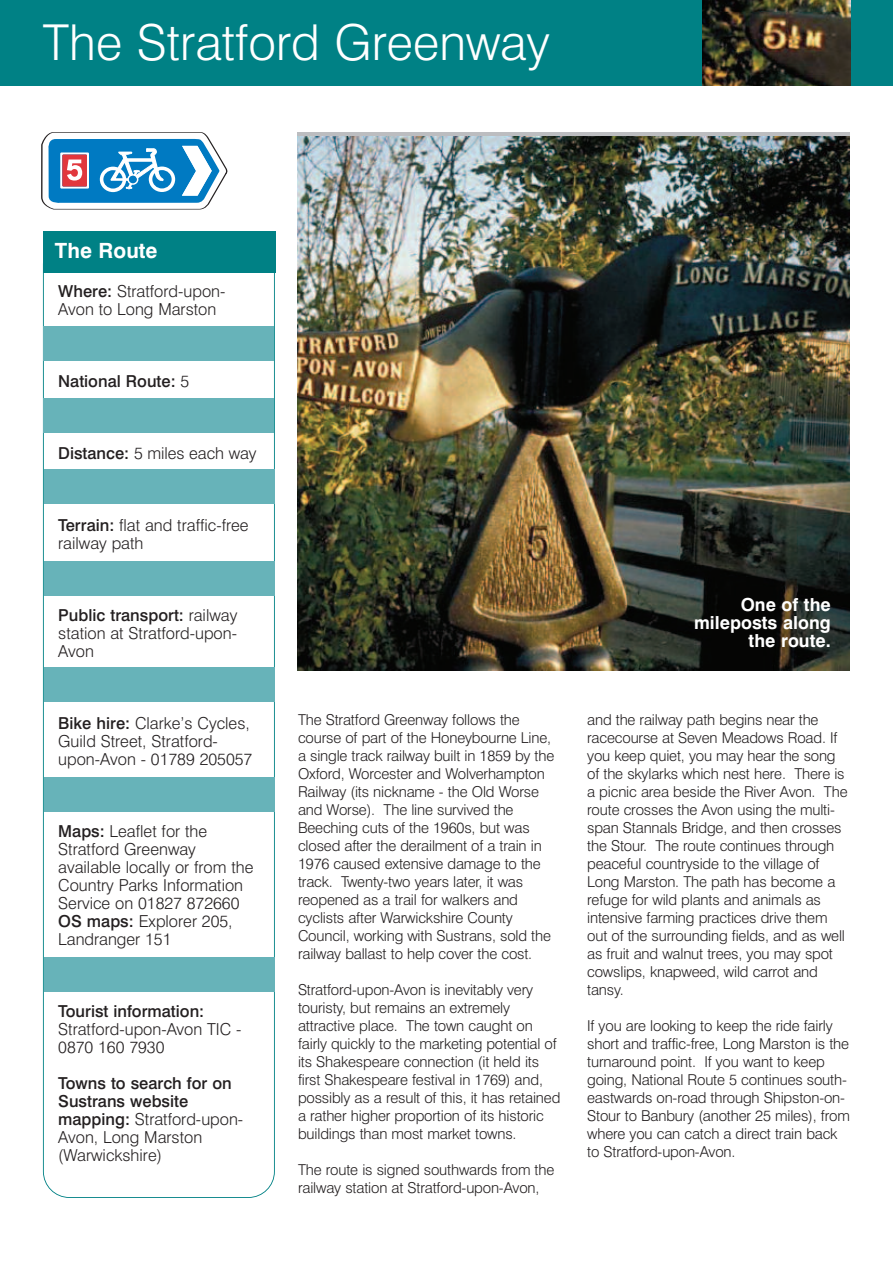
<style>
.page{position:relative;width:893px;height:1263px;background:#fff}
.page>*{position:absolute;margin:0;border:0;box-sizing:border-box;transform-origin:0 0}
.t1{font:300 49.5px "Swiss 721 BT";color:#fff}
.t2{font:700 21px "Swiss 721 BT";color:#fff}
.t3{font:700 18px/18px "Swiss 721 BT";color:#fff;text-align:right}
.t4{font:300 16.5px/18px "Swiss 721 BT";color:#231f20}
.t5{font:500 16.5px "Swiss 721 BT";color:#231f20}
.t6{font:300 15px/18px "Swiss 721 BT";letter-spacing:-.01em;color:#231f20}
.s1{font-weight:500}
.s2{font-weight:300}
</style>
<div class="page">
<div style="left:0;top:0;width:893px;height:85px;background:#008185"></div>
<img style="left:702px;top:0;width:149px;height:85px">
<img style="left:297px;top:137px;width:553px;height:533px">
<svg style="left:43px;top:273px;width:232px;height:925px"></svg>
<div style="left:43px;top:232px;width:232px;height:41px;background:#008185"></div>
<div style="left:44px;top:326px;width:230px;height:34px;background:#67b3b9"></div>
<svg style="left:41px;top:132px;width:186px;height:77px"></svg>
<div style="left:43px;top:399px;width:231px;height:34px;background:#67b3b9"></div>
<div style="left:44px;top:470px;width:230px;height:34px;background:#67b3b9"></div>
<div style="left:44px;top:562px;width:230px;height:34px;background:#67b3b9"></div>
<div style="left:44px;top:668px;width:230px;height:34px;background:#67b3b9"></div>
<div style="left:44px;top:778px;width:230px;height:34px;background:#67b3b9"></div>
<div style="left:44px;top:958px;width:230px;height:34px;background:#67b3b9"></div>
<h1 class="t1" style="left:43px;top:24px;width:508px">The Stratford Greenway</h1>
<h2 class="t2" style="left:55px;top:243px;width:104px">The Route</h2>
<p class="t4" style="left:58px;top:283px;width:169px"><span class="s1">Where:</span> Stratford-upon-<br>Avon to Long Marston</p>
<p class="t5" style="left:58px;top:375px;width:133px">National Route: <span class="s2">5</span></p>
<p class="t4" style="left:58px;top:445px;width:200px"><span class="s1">Distance:</span> 5 miles each way</p>
<p class="t4" style="left:58px;top:517px;width:192px"><span class="s1">Terrain:</span> flat and traffic-free railway path</p>
<p class="t4" style="left:58px;top:607px;width:181px;text-align:justify"><span class="s1">Public transport:</span> railway station at Stratford-upon-Avon</p>
<p class="t4" style="left:58px;top:715px;width:196px"><span class="s1">Bike hire:</span> Clarke’s Cycles,<br>Guild Street, Stratford&shy;upon-Avon - 01789 205057</p>
<p class="t4" style="left:58px;top:823px;width:197px"><span class="s1">Maps:</span> Leaflet for the<br>Stratford Greenway available locally or from the<br>Country Parks Information<br>Service on 01827 872660<br><span class="s1">OS maps:</span> Explorer 205,<br>Landranger 151</p>
<p class="t5" style="left:58px;top:1005px;width:147px">Tourist information:</p>
<p class="t4" style="left:58px;top:1021px;width:185px">Stratford-upon-Avon TIC -<br>0870 160 7930</p>
<p class="t4" style="left:58px;top:1075px;width:187px"><span class="s1">Towns to search for on<br>Sustrans website mapping:</span> Stratford-upon-<br>Avon, Long Marston (Warwickshire)</p>
<p class="t6" style="left:298px;top:712px;width:258px">The Stratford Greenway follows the course of part of the Honeybourne Line, a single track railway built in 1859 by the Oxford, Worcester and Wolverhampton Railway (its nickname - the Old Worse and Worse). The line survived the Beeching cuts of the 1960s, but was closed after the derailment of a train in 1976 caused extensive damage to the track. Twenty-two years later, it was reopened as a trail for walkers and cyclists after Warwickshire County Council, working with Sustrans, sold the railway ballast to help cover the cost.</p>
<p class="t6" style="left:298px;top:982px;width:264px">Stratford-upon-Avon is inevitably very touristy, but remains an extremely attractive place. The town caught on fairly quickly to the marketing potential of its Shakespeare connection (it held its first Shakespeare festival in 1769) and, possibly as a result of this, it has retained a rather higher proportion of its historic buildings than most market towns.</p>
<p class="t6" style="left:298px;top:1162px;width:258px">The route is signed southwards from the railway station at Stratford-upon-Avon,</p>
<p class="t3" style="left:694px;top:597px;width:138px">One of the mileposts along the route.</p>
<p class="t6" style="left:587px;top:712px;width:262px">and the railway path begins near the racecourse at Seven Meadows Road. If you keep quiet, you may hear the song of the skylarks which nest here. There is a picnic area beside the River Avon. The route crosses the Avon using the multi&shy;span Stannals Bridge, and then crosses the Stour. The route continues through peaceful countryside to the village of Long Marston. The path has become a refuge for wild plants and animals as intensive farming practices drive them out of the surrounding fields, and as well as fruit and walnut trees, you may spot cowslips, knapweed, wild carrot and tansy.</p>
<p class="t6" style="left:587px;top:1018px;width:264px">If you are looking to keep the ride fairly short and traffic-free, Long Marston is the turnaround point. If you want to keep going, National Route 5 continues south&shy;eastwards on-road through Shipston-on-Stour to Banbury (another 25 miles), from where you can catch a direct train back to Stratford-upon-Avon.</p>
</div>
